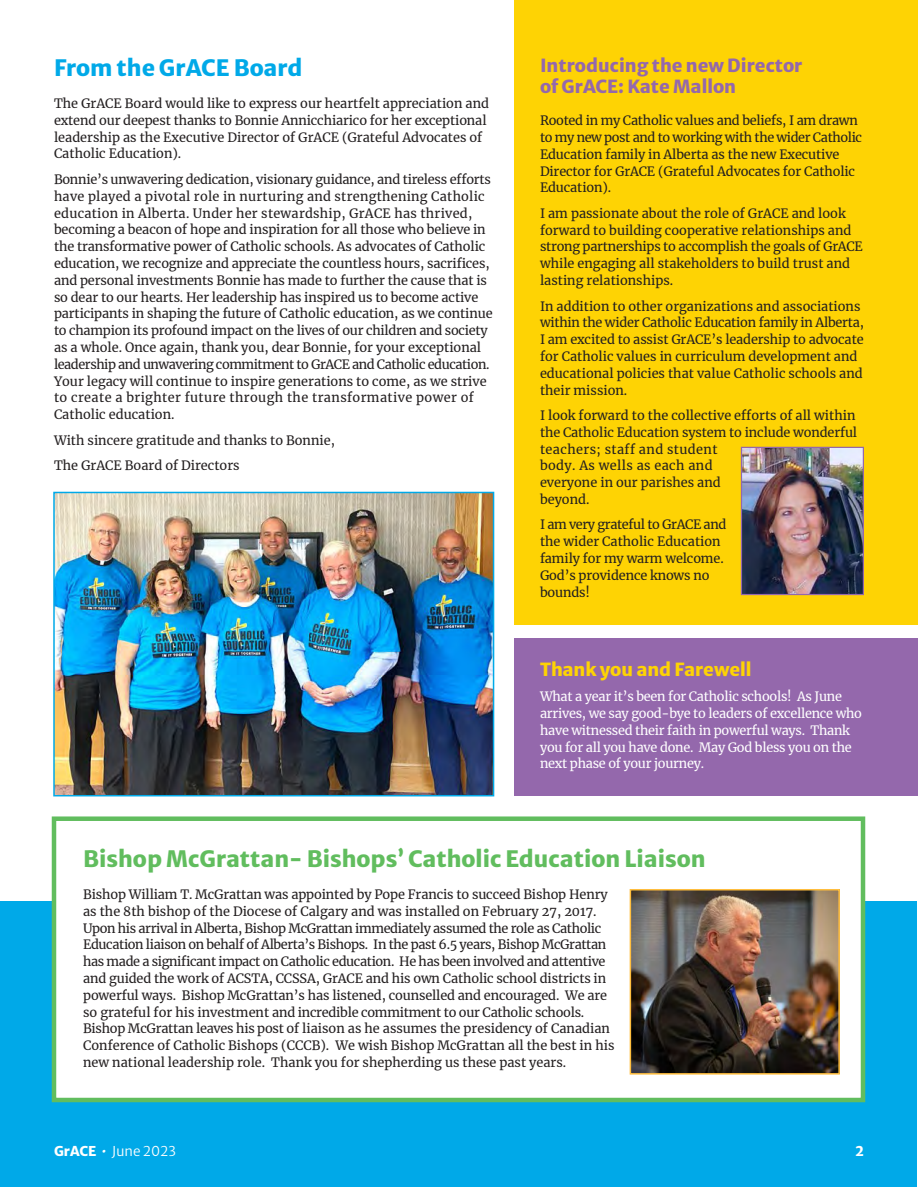
<style>
.page{position:relative;width:918px;height:1188px;background:#fff}
.page>*{position:absolute;margin:0;border:0;box-sizing:border-box;transform-origin:0 0}
.Headings{font:800 22.5px "Merriweather Sans";color:#61bd5e}
.Headings-2{font:800 22.5px "Merriweather Sans";color:#00a9e8}
.Subheadings{font:800 18px/21.6px "Merriweather Sans";color:#9468ac}
.Subheadings-2{font:800 18px "Merriweather Sans";color:#fed304}
.Titles{font:300 13.5px "Merriweather Sans";color:#fff}
.Titles-2{font:800 13.5px "Merriweather Sans";color:#fff}
.Single_Column_Paragr{font:12.75px/16.8px "Merriweather";letter-spacing:-.01em;color:#231f20}
.Single_Column_Paragr-2{font:12.75px/16.8px "Merriweather";letter-spacing:-.02em;color:#fff}
.s1{font-weight:800}
.s2{font-weight:700;font-style:italic}
</style>
<div class="page">
<div style="left:1px;top:901px;width:916px;height:286px;background:#00a9e8"></div>
<img style="left:56px;top:495px;width:435px;height:298px">
<div style="left:53px;top:492px;width:441px;height:304px;border:2px solid #00a9e8"></div>
<div style="left:514px;top:0;width:404px;height:624px;background:#fed304"></div>
<div style="left:514px;top:638px;width:404px;height:158px;background:#9468ac"></div>
<img style="left:743px;top:449px;width:119px;height:144px">
<div style="left:741px;top:447px;width:123px;height:148px;border:1px solid #9468ac"></div>
<div style="left:52px;top:816px;width:813px;height:286px;background:#fff;border:4px solid #61bd5e"></div>
<img style="left:633px;top:892px;width:204px;height:180px">
<div style="left:630px;top:889px;width:210px;height:186px;border:2px solid #ffbe3f"></div>
<p class="Headings-2" style="left:54px;top:48px;width:250px">From the GrACE Board</p>
<p class="Single_Column_Paragr" style="left:54px;top:95px;width:437px">The GrACE Board would like to express our heartfelt appreciation and extend our deepest thanks to Bonnie Annicchiarico for her exceptional leadership as the Executive Director of GrACE (Grateful Advocates of Catholic Education).</p>
<p class="Single_Column_Paragr" style="left:54px;top:171px;width:440px">Bonnie’s unwavering dedication, visionary guidance, and tireless efforts have played a pivotal role in nurturing and strengthening Catholic education in Alberta. Under her stewardship, GrACE has thrived, becoming a beacon of hope and inspiration for all those who believe in the transformative power of Catholic schools. As advocates of Catholic education, we recognize and appreciate the countless hours, sacrifices, and personal investments Bonnie has made to further the cause that is so dear to our hearts. Her leadership has inspired us to become active participants in shaping the future of Catholic education, as we continue to champion its profound impact on the lives of our children and society as a whole. Once again, thank you, dear Bonnie, for your exceptional leadership and unwavering commitment to GrACE and Catholic education.<br>Your legacy will continue to inspire generations to come, as we strive to create a brighter future through the transformative power of Catholic education.</p>
<p class="Single_Column_Paragr" style="left:54px;top:431px;width:283px">With sincere gratitude and thanks to Bonnie,</p>
<p class="Single_Column_Paragr" style="left:54px;top:457px;width:187px">The GrACE Board of Directors</p>
<p class="Subheadings" style="left:540px;top:52px;width:264px">Introducing the new Director of GrACE: Kate Mallon</p>
<p class="Single_Column_Paragr" style="left:540px;top:112px;width:324px">Rooted in my Catholic values and beliefs, I am drawn to my new post and to working with the wider Catholic Education family in Alberta as the new Executive Director for GrACE (Grateful Advocates for Catholic Education).</p>
<p class="Single_Column_Paragr" style="left:540px;top:204px;width:324px">I am passionate about the role of GrACE and look forward to building cooperative relationships and strong partnerships to accomplish the goals of GrACE while engaging all stakeholders to build trust and lasting relationships.</p>
<p class="Single_Column_Paragr" style="left:540px;top:297px;width:326px">In addition to other organizations and associations within the wider Catholic Education family in Alberta, I am excited to assist GrACE’s leadership to advocate for Catholic values in curriculum development and educational policies that value Catholic schools and their mission.</p>
<p class="Single_Column_Paragr" style="left:540px;top:407px;width:319px">I look forward to the collective efforts of all within the Catholic Education system to include wonderful teachers; staff and student<br>body. As wells as each and<br>everyone in our parishes and<br>beyond.</p>
<p class="Single_Column_Paragr" style="left:540px;top:516px;width:188px">I am very grateful to GrACE and the wider Catholic Education family for my warm welcome.<br>God’s providence knows no bounds!</p>
<p class="Subheadings-2" style="left:540px;top:653px;width:213px">Thank you and Farewell</p>
<p class="Single_Column_Paragr-2" style="left:540px;top:688px;width:324px">What a year it’s been for Catholic schools! As June arrives, we say good-bye to leaders of excellence who have witnessed their faith in powerful ways. Thank you for all you have done. May God bless you on the next phase of your journey.</p>
<p class="Headings" style="left:83px;top:839px;width:624px">Bishop McGrattan- Bishops’ Catholic Education Liaison</p>
<p class="Single_Column_Paragr" style="left:83px;top:886px;width:533px">Bishop William T. McGrattan was appointed by Pope Francis to succeed Bishop Henry as the 8th bishop of the Diocese of Calgary and was installed on February 27, 2017.<br>Upon his arrival in Alberta, Bishop McGrattan immediately assumed the role as Catholic Education liaison on behalf of Alberta’s Bishops. In the past 6.5 years, Bishop McGrattan has made a significant impact on Catholic education. He has been involved and attentive and guided the work of ACSTA, CCSSA, GrACE and his own Catholic school districts in powerful ways. Bishop McGrattan’s has listened, counselled and encouraged. We are so grateful for his investment and incredible commitment to our Catholic schools.<br>Bishop McGrattan leaves his post of liaison as he assumes the presidency of Canadian Conference of Catholic Bishops (CCCB). We wish Bishop McGrattan all the best in his new national leadership role. Thank you for shepherding us these past years.</p>
<p class="Titles" style="left:54px;top:1140px;width:124px"><span class="s1">GrACE</span> <span class="s2">•</span> June 2023</p>
<p class="Titles-2" style="left:856px;top:1140px;width:10px">2</p>
</div>
